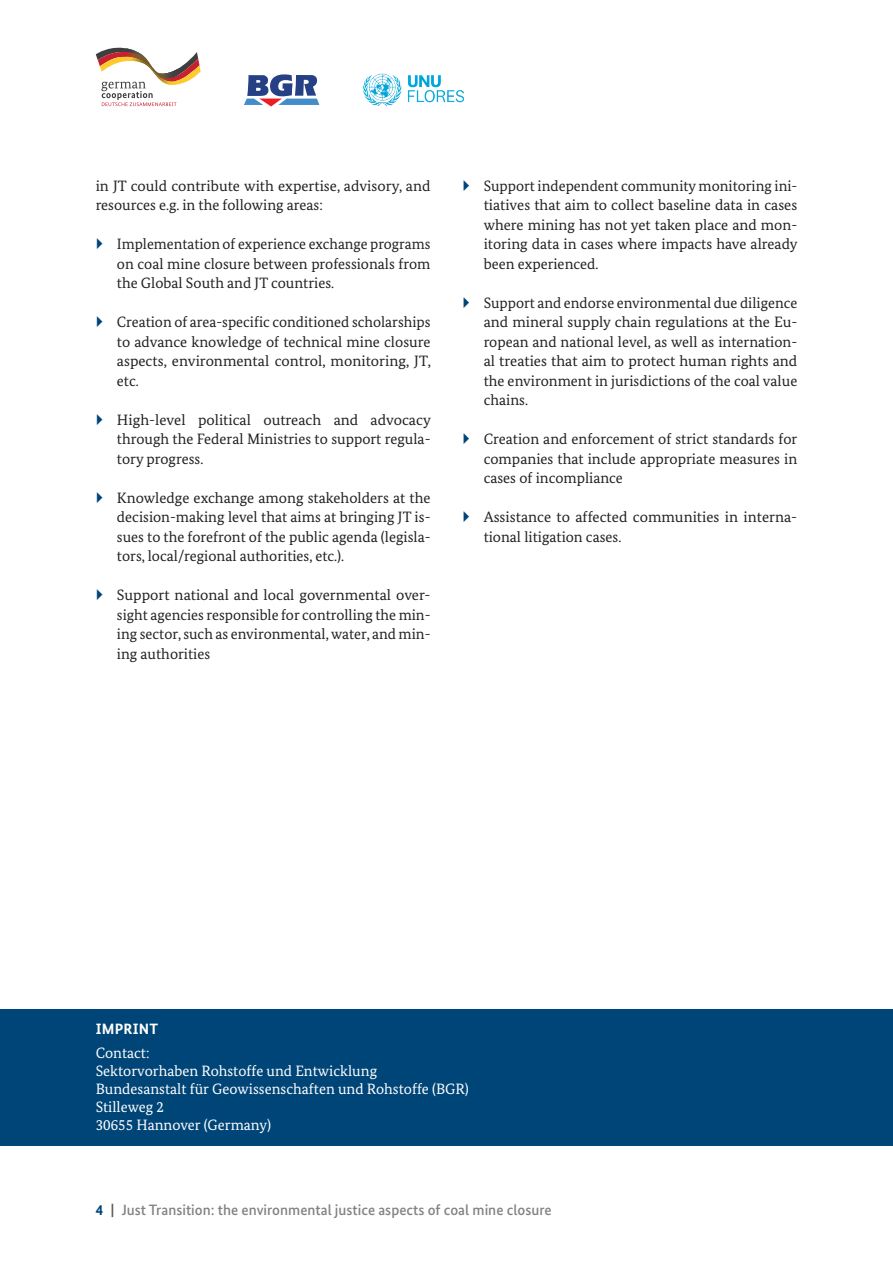
<style>
.page{position:relative;width:893px;height:1263px;background:#fff}
.page>*{position:absolute;margin:0;border:0;box-sizing:border-box;transform-origin:0 0}
.t1{font:15px/19.5px "Bundes Serif";color:#231f20;text-align:justify}
.t2{font:15px/18px "Bundes Serif";color:#fff}
.t3{font:500 15px "Bundes Sans";color:#808285}
.t4{font:700 15px "Bundes Sans";letter-spacing:.015em;color:#fff}
.s1{font-weight:700;color:#004578}
.s2{font-weight:700;color:#57585a}
</style>
<div class="page">
<div style="left:0;top:1009px;width:893px;height:137px;background:#004578"></div>
<svg style="left:244px;top:74px;width:75px;height:32px"></svg>
<svg style="left:96px;top:48px;width:105px;height:58px"></svg>
<img style="left:363px;top:73px;width:101px;height:34px">
<p class="t1" style="left:96px;top:175px;width:336px">in JT could contribute with expertise, advisory, and resources e.g. in the following areas:</p>
<p class="t1" style="left:117px;top:234px;width:315px">Implementation of experience exchange programs on coal mine closure between professionals from the Global South and JT countries.</p>
<p class="t1" style="left:117px;top:312px;width:315px">Creation of area-specific conditioned scholarships to advance knowledge of technical mine closure aspects, environmental control, monitoring, JT, etc.</p>
<p class="t1" style="left:117px;top:409px;width:315px">High-level political outreach and advocacy through the Federal Ministries to support regula&shy;tory progress.</p>
<p class="t1" style="left:117px;top:487px;width:315px">Knowledge exchange among stakeholders at the decision-making level that aims at bringing JT is&shy;sues to the forefront of the public agenda (legisla&shy;tors, local/regional authorities, etc.).</p>
<p class="t1" style="left:117px;top:585px;width:315px">Support national and local governmental over&shy;sight agencies responsible for controlling the min&shy;ing sector, such as environmental, water, and min&shy;ing authorities</p>
<p class="t1" style="left:484px;top:175px;width:315px">Support independent community monitoring ini&shy;tiatives that aim to collect baseline data in cases where mining has not yet taken place and mon&shy;itoring data in cases where impacts have already been experienced.</p>
<p class="t1" style="left:484px;top:292px;width:315px">Support and endorse environmental due diligence and mineral supply chain regulations at the Eu&shy;ropean and national level, as well as internation&shy;al treaties that aim to protect human rights and the environment in jurisdictions of the coal value chains.</p>
<p class="t1" style="left:484px;top:429px;width:315px">Creation and enforcement of strict standards for companies that include appropriate measures in cases of incompliance</p>
<p class="t1" style="left:484px;top:507px;width:315px">Assistance to affected communities in interna&shy;tional litigation cases.</p>
<p class="t4" style="left:96px;top:1020px;width:64px">IMPRINT</p>
<p class="t2" style="left:96px;top:1044px;width:375px">Contact:<br>Sektorvorhaben Rohstoffe und Entwicklung<br>Bundesanstalt für Geowissenschaften und Rohstoffe (BGR)<br>Stilleweg 2<br>30655 Hannover (Germany)</p>
<p class="t3" style="left:96px;top:1201px;width:457px"><span class="s1">4</span> <span class="s2">|</span> Just Transition: the environmental justice aspects of coal mine closure</p>
</div>
